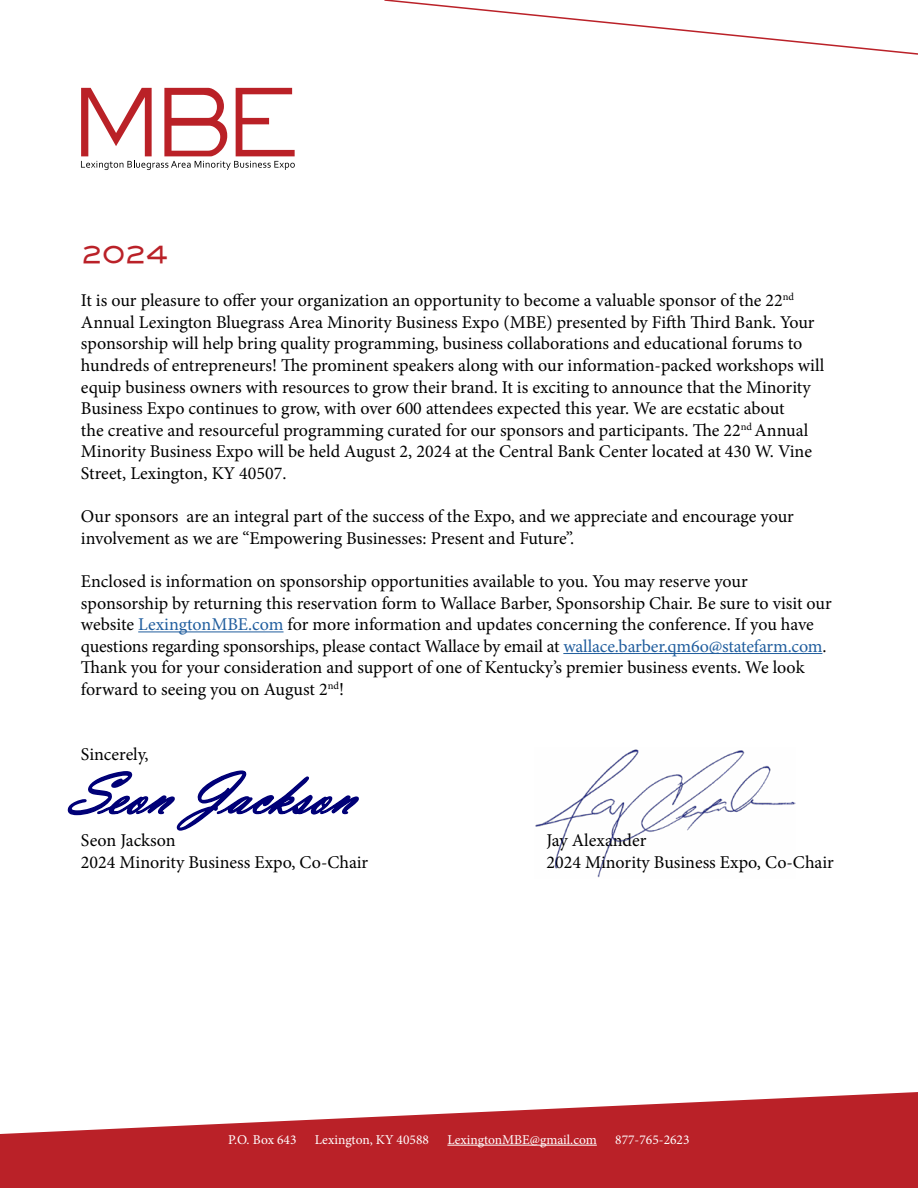
<style>
.page{position:relative;width:918px;height:1188px;background:#fff}
.page>*{position:absolute;margin:0;border:0;box-sizing:border-box;transform-origin:0 0}
.t1{font:700 27px "Eyeglass";color:#ba2128}
.t2{font:18px/21.6px "Minion Pro";letter-spacing:-.005em;color:#000}
.t3{font:13.5px "Minion Pro";color:#fff}
.s1{color:#215e9e}
</style>
<div class="page">
<svg style="left:0;top:1092px;width:918px;height:96px;fill:#ba2128"></svg>
<svg style="left:384px;top:0;width:534px;height:55px"></svg>
<hr style="left:447px;top:1145px;width:150px;height:1px;background:#fff">
<svg style="left:81px;top:88px;width:214px;height:82px"></svg>
<svg style="left:67px;top:770px;width:292px;height:61px"></svg>
<hr style="left:138px;top:631px;width:146px;height:1px;background:#215e9e">
<hr style="left:563px;top:653px;width:259px;height:1px;background:#215e9e">
<img style="left:535px;top:749px;width:261px;height:129px">
<h1 class="t1" style="left:81px;top:237px;width:88px">2024</h1>
<p class="t2" style="left:81px;top:290px;width:745px">It is our pleasure to offer your organization an opportunity to become a valuable sponsor of the 22<sup>nd </sup>Annual Lexington Bluegrass Area Minority Business Expo (MBE) presented by Fifth Third Bank. Your sponsorship will help bring quality programming, business collaborations and educational forums to hundreds of entrepreneurs! The prominent speakers along with our information-packed workshops will equip business owners with resources to grow their brand. It is exciting to announce that the Minority Business Expo continues to grow, with over 600 attendees expected this year. We are ecstatic about<br>the creative and resourceful programming curated for our sponsors and participants. The 22<sup>nd</sup> Annual Minority Business Expo will be held August 2, 2024 at the Central Bank Center located at 430 W. Vine Street, Lexington, KY 40507.</p>
<p class="t2" style="left:81px;top:506px;width:714px">Our sponsors are an integral part of the success of the Expo, and we appreciate and encourage your involvement as we are “Empowering Businesses: Present and Future”.</p>
<p class="t2" style="left:81px;top:570px;width:752px">Enclosed is information on sponsorship opportunities available to you. You may reserve your sponsorship by returning this reservation form to Wallace Barber, Sponsorship Chair. Be sure to visit our website <span class="s1">LexingtonMBE.com</span> for more information and updates concerning the conference. If you have questions regarding sponsorships, please contact Wallace by email at <span class="s1">wallace.barber.qm6o@statefarm.com</span>.<br>Thank you for your consideration and support of one of Kentucky’s premier business events. We look forward to seeing you on August 2<sup>nd</sup>!</p>
<p class="t2" style="left:81px;top:743px;width:69px">Sincerely,</p>
<p class="t2" style="left:81px;top:830px;width:289px">Seon Jackson<br>2024 Minority Business Expo, Co-Chair</p>
<p class="t2" style="left:546px;top:830px;width:289px">Jay Alexander<br>2024 Minority Business Expo, Co-Chair</p>
<p class="t3" style="left:228px;top:1130px;width:70px">P.O. Box 643</p>
<p class="t3" style="left:315px;top:1130px;width:116px">Lexington, KY 40588</p>
<p class="t3" style="left:447px;top:1130px;width:151px">LexingtonMBE@gmail.com</p>
<p class="t3" style="left:615px;top:1130px;width:76px">877-765-2623</p>
</div>
